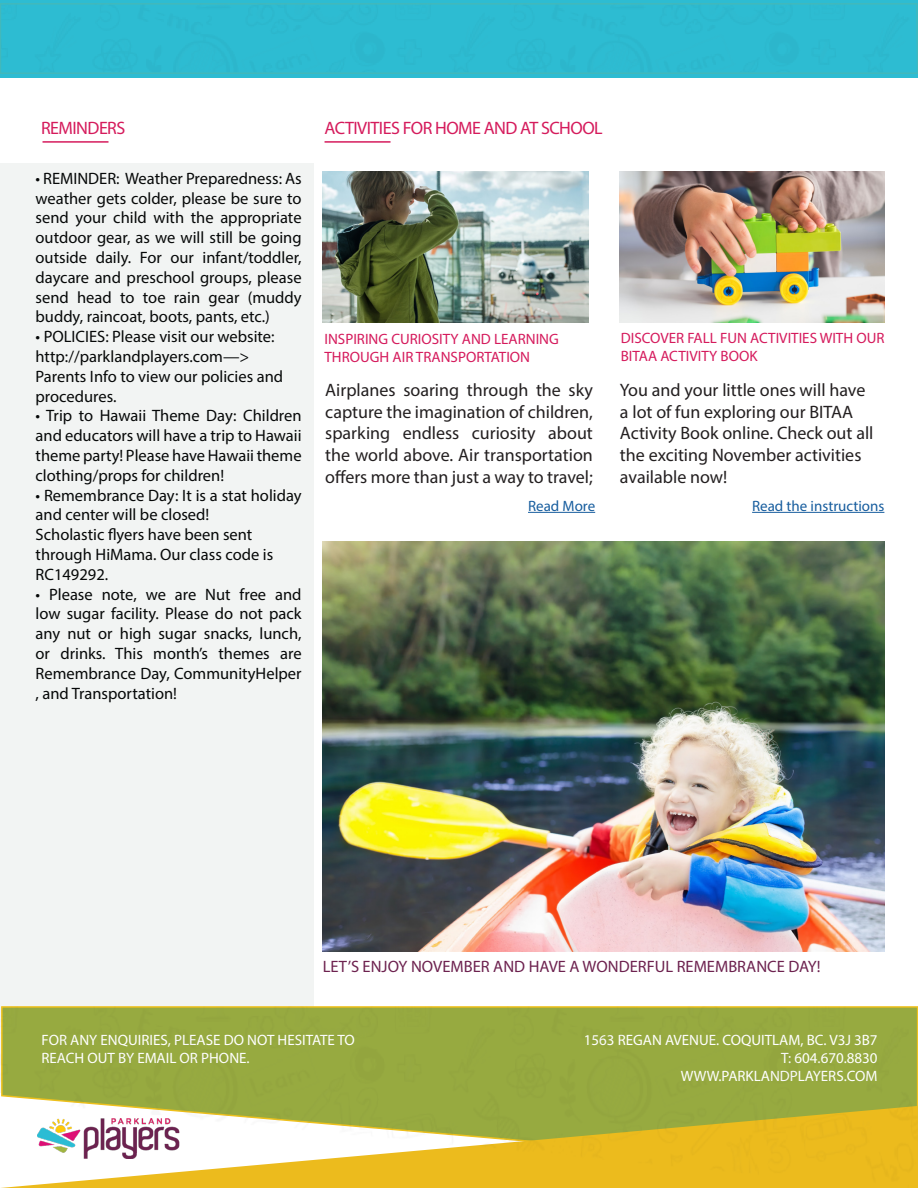
<style>
.page{position:relative;width:918px;height:1188px;background:#fff}
.page>*{position:absolute;margin:0;border:0;box-sizing:border-box;transform-origin:0 0}
.t1{font:18px/21.6px "Myriad Pro";color:#231f20;text-align:justify}
.t2{font:18px "Myriad Pro";letter-spacing:-.03em;color:#d51b5c}
.t3{font:16.5px/19.8px "Myriad Pro";color:#060808;text-align:justify}
.t4{font:16.5px "Myriad Pro";color:#6d224f}
.t5{font:15px "Myriad Pro";color:#fff}
.t6{font:15px/18px "Myriad Pro";color:#d51a5c}
.t7{font:15px "Myriad Pro";color:#175d9e}
</style>
<div class="page">
<div style="left:0;top:164px;width:314px;height:929px;background:#f2f4f3"></div>
<div style="left:0;top:0;width:918px;height:77px;background:#2dbcd2"></div>
<hr style="left:43px;top:141px;width:66px;height:2px;background:#d51b5c">
<hr style="left:325px;top:141px;width:66px;height:2px;background:#d51b5c">
<img style="left:620px;top:171px;width:264px;height:151px">
<img style="left:323px;top:171px;width:265px;height:151px">
<hr style="left:528px;top:512px;width:67px;height:1px;background:#175d9e">
<hr style="left:752px;top:512px;width:132px;height:1px;background:#175d9e">
<img style="left:323px;top:542px;width:561px;height:410px">
<img style="left:1px;top:1006px;width:917px;height:182px">
<svg style="left:0;top:3px;width:918px;height:71px"></svg>
<p class="t2" style="left:41px;top:117px;width:86px">REMINDERS</p>
<p class="t2" style="left:325px;top:117px;width:280px">ACTIVITIES FOR HOME AND AT SCHOOL</p>
<p class="t3" style="left:36px;top:168px;width:268px">• REMINDER: Weather Preparedness: As weather gets colder, please be sure to send your child with the appropriate outdoor gear, as we will still be going outside daily. For our infant/toddler, daycare and preschool groups, please send head to toe rain gear (muddy buddy, raincoat, boots, pants, etc.)</p>
<p class="t3" style="left:36px;top:326px;width:249px;text-align:left">• POLICIES: Please visit our website: http://parklandplayers.com—&gt;<br>Parents Info to view our policies and procedures.</p>
<p class="t3" style="left:36px;top:406px;width:268px">• Trip to Hawaii Theme Day: Children and educators will have a trip to Hawaii theme party! Please have Hawaii theme clothing/props for children!</p>
<p class="t3" style="left:36px;top:485px;width:268px">• Remembrance Day: It is a stat holiday and center will be closed!</p>
<p class="t3" style="left:36px;top:524px;width:239px;text-align:left">Scholastic flyers have been sent through HiMama. Our class code is<br>RC149292.</p>
<p class="t3" style="left:36px;top:584px;width:268px">• Please note, we are Nut free and low sugar facility. Please do not pack any nut or high sugar snacks, lunch, or drinks. This month’s themes are Remembrance Day, CommunityHelper , and Transportation!</p>
<p class="t6" style="left:325px;top:329px;width:236px">INSPIRING CURIOSITY AND LEARNING<br>THROUGH AIR TRANSPORTATION</p>
<p class="t1" style="left:325px;top:379px;width:269px">Airplanes soaring through the sky capture the imagination of children, sparking endless curiosity about the world above. Air transportation offers more than just a way to travel;</p>
<p class="t6" style="left:621px;top:329px;width:265px">DISCOVER FALL FUN ACTIVITIES WITH OUR<br>BITAA ACTIVITY BOOK</p>
<p class="t1" style="left:620px;top:379px;width:255px;text-align:left">You and your little ones will have a lot of fun exploring our BITAA<br>Activity Book online. Check out all the exciting November activities available now!</p>
<p class="t7" style="left:528px;top:497px;width:69px">Read More</p>
<p class="t7" style="left:752px;top:497px;width:134px">Read the instructions</p>
<p class="t4" style="left:323px;top:956px;width:499px">LET’S ENJOY NOVEMBER AND HAVE A WONDERFUL REMEMBRANCE DAY!</p>
<p class="t5" style="left:41px;top:1030px;width:315px">FOR ANY ENQUIRIES, PLEASE DO NOT HESITATE TO</p>
<p class="t5" style="left:41px;top:1048px;width:210px">REACH OUT BY EMAIL OR PHONE.</p>
<p class="t5" style="left:584px;top:1030px;width:295px">1563 REGAN AVENUE. COQUITLAM, BC. V3J 3B7</p>
<p class="t5" style="left:781px;top:1048px;width:98px">T: 604.670.8830</p>
<p class="t5" style="left:681px;top:1067px;width:198px">WWW.PARKLANDPLAYERS.COM</p>
</div>
